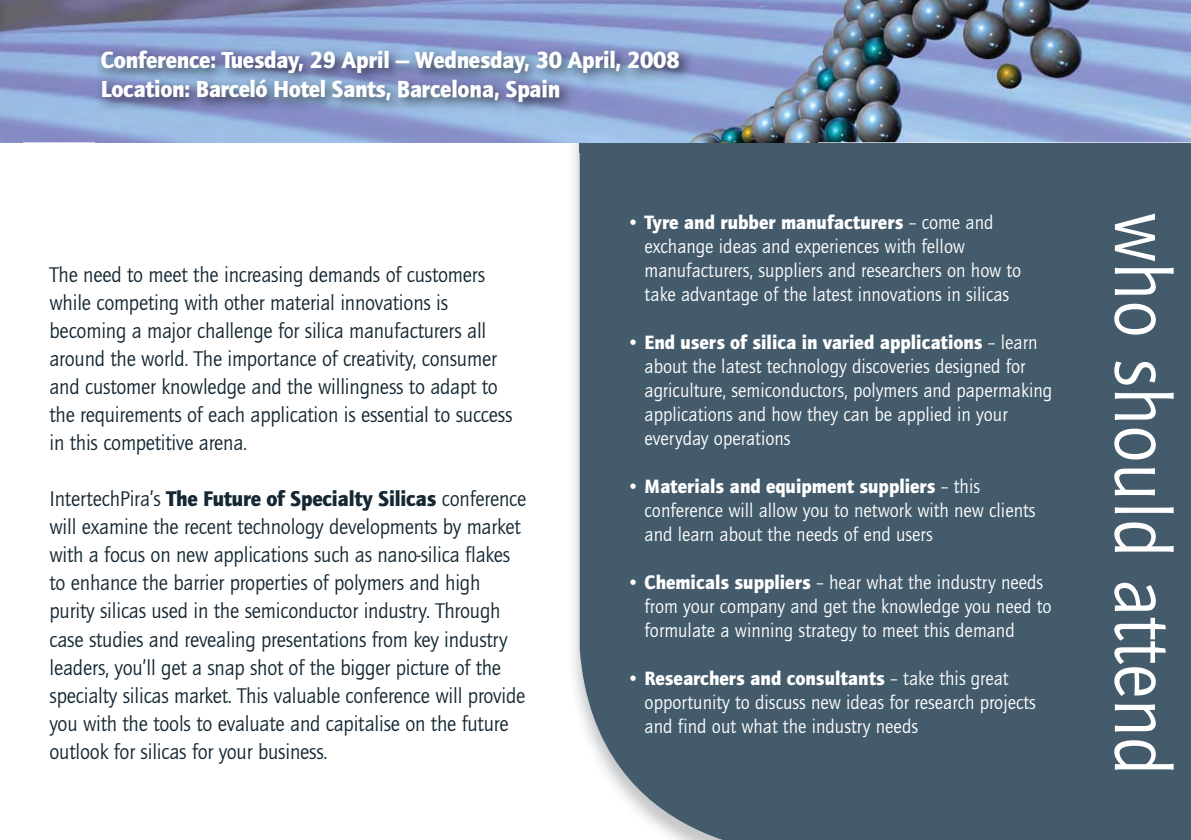
<style>
.page{position:relative;width:1191px;height:840px;background:#fff}
.page>*{position:absolute;margin:0;border:0;box-sizing:border-box;transform-origin:0 0}
.t1{font:82px "ITC Quay Sans";color:#fff;scale:.95 1}
.t2{font:900 24px/28.8px "Quay Sans ITC";letter-spacing:-.01em;color:#fff;scale:.95 1}
.t3{font:22px/28px "ITC Quay Sans";letter-spacing:-.01em;color:#142733;scale:.95 1}
.t4{font:900 22px "Quay Sans ITC";letter-spacing:-.01em;color:#142733;scale:.95 1}
.t5{font:20px/24px "ITC Quay Sans";color:#fff;scale:.95 1}
.t6{font:900 20px "Quay Sans ITC";color:#fff;scale:.95 1}
.s1{font-family:"Quay Sans ITCTT Black";font-weight:400}
.s2{font-family:"ITC Quay Sans";font-weight:400}
.s3{font-family:"Quay Sans ITC";font-weight:900}
</style>
<div class="page">
<div style="left:579px;top:142px;width:612px;height:697px;background:#435b6a"></div>
<img style="left:1px;top:0;width:1190px;height:142px">
<svg style="left:569px;top:142px;width:10px;height:10px"></svg>
<img style="left:579px;top:142px;width:238px;height:10px">
<img style="left:95px;top:45px;width:722px;height:97px">
<img style="left:1px;top:140px;width:22px;height:3px">
<svg style="left:0;top:0;width:1px;height:143px"></svg>
<p class="t2" style="left:101px;top:47px;width:611px">Conference: Tuesday, 29 April — Wednesday, 30 April, 2008<br>Location: Barceló Hotel Sants, <span class="s1">Barcelona, Spain</span></p>
<p class="t3" style="left:49px;top:262px;width:489px">The need to meet the increasing demands of customers while competing with other material innovations is becoming a major challenge for silica manufacturers all around the world. The importance of creativity, consumer and customer knowledge and the willingness to adapt to the requirements of each application is essential to success in this competitive arena.</p>
<p class="t4" style="left:49px;top:490px;width:503px"><span class="s2">IntertechPira’s</span> The Future of Specialty Silicas <span class="s2">conference</span></p>
<p class="t3" style="left:49px;top:514px;width:502px">will examine the recent technology developments by market with a focus on new applications such as nano-silica flakes to enhance the barrier properties of polymers and high purity silicas used in the semiconductor industry. Through case studies and revealing presentations from key industry leaders, you’ll get a snap shot of the bigger picture of the specialty silicas market. This valuable conference will provide you with the tools to evaluate and capitalise on the future outlook for silicas for your business.</p>
<p class="t6" style="left:626px;top:214px;width:387px"><span class="s2">•</span> Tyre and rubber manufacturers <span class="s2">– come and</span></p>
<p class="t5" style="left:644px;top:235px;width:398px">exchange ideas and experiences with fellow manufacturers, suppliers and researchers on how to take advantage of the latest innovations in silicas</p>
<p class="t6" style="left:626px;top:334px;width:434px"><span class="s2">•</span> End users of silica in varied applications <span class="s2">– learn</span></p>
<p class="t5" style="left:644px;top:355px;width:430px">about the latest technology discoveries designed for agriculture, semiconductors, polymers and papermaking applications and how they can be applied in your everyday operations</p>
<p class="t6" style="left:626px;top:478px;width:373px"><span class="s2">•</span> Materials and equipment suppliers <span class="s2">– this</span></p>
<p class="t5" style="left:644px;top:499px;width:413px">conference will allow you to network with new clients and learn about the needs of end users</p>
<p class="t5" style="left:644px;top:571px;width:430px;text-indent:-18px">• <span class="s3">Chemicals suppliers</span> – hear what the industry needs from your company and get the knowledge you need to formulate a winning strategy to meet this demand</p>
<p class="t6" style="left:626px;top:670px;width:403px"><span class="s2">•</span> Researchers and consultants <span class="s2">– take this great</span></p>
<p class="t5" style="left:644px;top:691px;width:413px">opportunity to discuss new ideas for research projects and find out what the industry needs</p>
<h1 class="t1" style="left:1176px;top:212px;width:594px;rotate:90deg">who should attend</h1>
</div>
